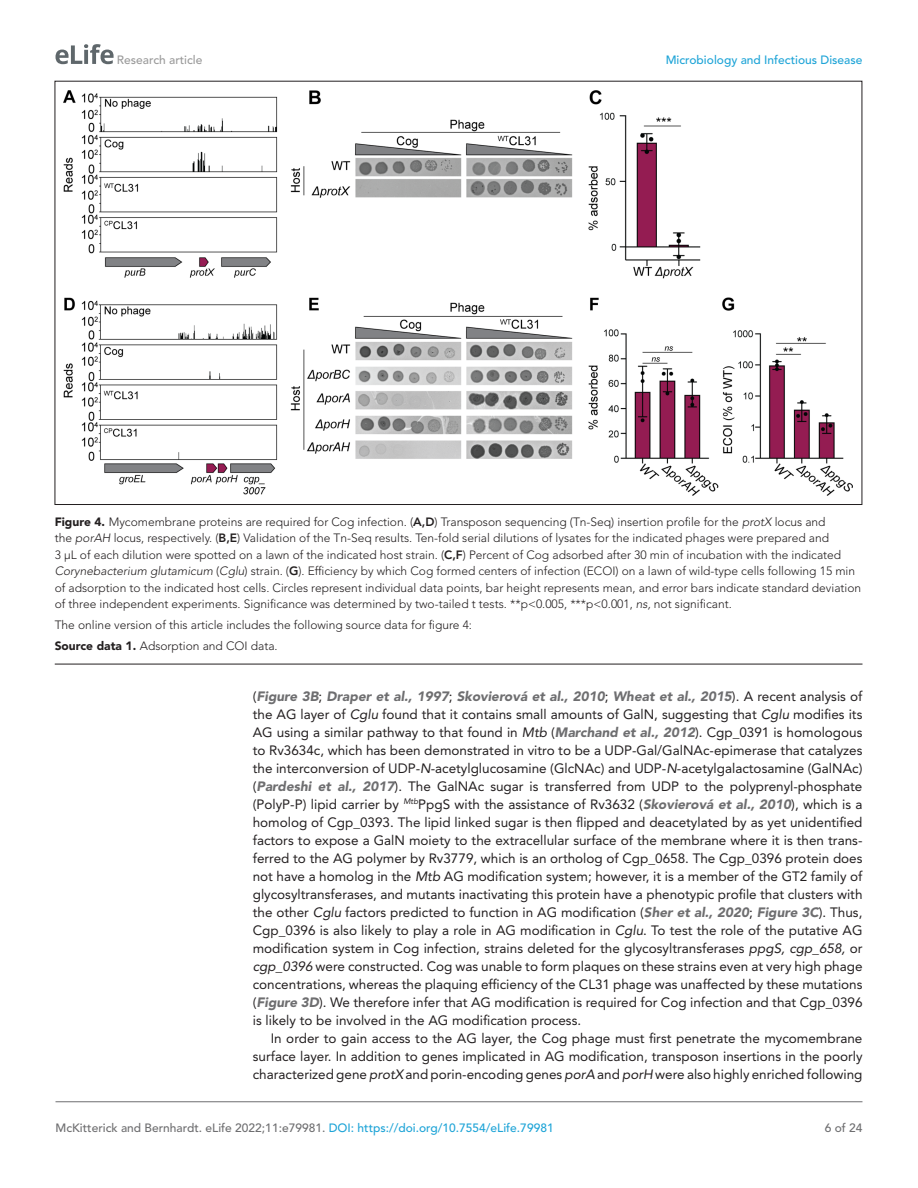
<style>
.page{position:relative;width:918px;height:1188px;background:#fff}
.page>*{position:absolute;margin:0;border:0;box-sizing:border-box;transform-origin:0 0}
.t1{font:13.5px/18px "Avenir LT Std";color:#231f20;text-align:justify}
.t2{font:300 12px/16.5px "Avenir LT Std";color:#231f20}
.t3{font:500 12px "Avenir LT Std";color:#6e6e70}
.t4{font:500 12px "Avenir LT Std";color:#1ea4d7}
.t5{font:500 12px "Avenir LT Std";color:#9a9a9a}
.s1{font-weight:900}
.s2{font-weight:800}
.s3{font-style:italic}
.s4{font-weight:900;font-style:italic;color:#6e6e70}
.s5{color:#1ea4d7}
</style>
<div class="page">
<svg style="left:56px;top:44px;width:58px;height:20px"></svg>
<hr style="left:56px;top:1101px;width:806px;height:1px;background:#6e6e70">
<hr style="left:55px;top:664px;width:807px;height:1px;background:#231f20">
<img style="left:64px;top:90px;width:789px;height:406px">
<p class="t5" style="left:117px;top:53px;width:87px">Research article</p>
<p class="t4" style="left:666px;top:53px;width:198px">Microbiology and Infectious Disease</p>
<p class="t2" style="left:55px;top:513px;width:808px"><span class="s1">Figure 4.</span> Mycomembrane proteins are required for Cog infection. (<span class="s2">A,D</span>) Transposon sequencing (Tn-Seq) insertion profile for the <span class="s3">protX</span> locus and<br>the <span class="s3">porAH</span> locus, respectively. (<span class="s2">B,E</span>) Validation of the Tn-Seq results. Ten-fold serial dilutions of lysates for the indicated phages were prepared and<br>3 µL of each dilution were spotted on a lawn of the indicated host strain. (<span class="s2">C,F</span>) Percent of Cog adsorbed after 30 min of incubation with the indicated <span class="s3">Corynebacterium glutamicum</span> (<span class="s3">Cglu</span>) strain. (<span class="s2">G</span>). Efficiency by which Cog formed centers of infection (ECOI) on a lawn of wild-type cells following 15 min of adsorption to the indicated host cells. Circles represent individual data points, bar height represents mean, and error bars indicate standard deviation of three independent experiments. Significance was determined by two-tailed t tests. **p&lt;0.005, ***p&lt;0.001, <span class="s3">ns,</span> not significant.</p>
<p class="t2" style="left:55px;top:615px;width:419px;line-height:21px">The online version of this article includes the following source data for figure 4:<br><span class="s1">Source data 1.</span> Adsorption and COI data.</p>
<p class="t1" style="left:253px;top:688px;width:611px">(<span class="s4">Figure 3B</span>; <span class="s4">Draper et al., 1997</span>; <span class="s4">Skovierová et al., 2010</span>; <span class="s4">Wheat et al., 2015</span>). A recent analysis of the AG layer of <span class="s3">Cglu</span> found that it contains small amounts of GalN, suggesting that <span class="s3">Cglu</span> modifies its AG using a similar pathway to that found in <span class="s3">Mtb</span> (<span class="s4">Marchand et al., 2012</span>). Cgp_0391 is homologous to Rv3634c, which has been demonstrated in vitro to be a UDP-Gal/GalNAc-epimerase that catalyzes the interconversion of UDP-<span class="s3">N</span>-acetylglucosamine (GlcNAc) and UDP-<span class="s3">N</span>-acetylgalactosamine (GalNAc) (<span class="s4">Pardeshi et al., 2017</span>). The GalNAc sugar is transferred from UDP to the polyprenyl-phosphate (PolyP-P) lipid carrier by <sup>Mtb</sup>PpgS with the assistance of Rv3632 (<span class="s4">Skovierová et al., 2010</span>), which is a homolog of Cgp_0393. The lipid linked sugar is then flipped and deacetylated by as yet unidentified factors to expose a GalN moiety to the extracellular surface of the membrane where it is then trans&shy;ferred to the AG polymer by Rv3779, which is an ortholog of Cgp_0658. The Cgp_0396 protein does not have a homolog in the <span class="s3">Mtb</span> AG modification system; however, it is a member of the GT2 family of glycosyltransferases, and mutants inactivating this protein have a phenotypic profile that clusters with the other <span class="s3">Cglu</span> factors predicted to function in AG modification (<span class="s4">Sher et al., 2020</span>; <span class="s4">Figure 3C</span>). Thus, Cgp_0396 is also likely to play a role in AG modification in <span class="s3">Cglu</span>. To test the role of the putative AG modification system in Cog infection, strains deleted for the glycosyltransferases <span class="s3">ppgS, cgp_658,</span> or <span class="s3">cgp_0396</span> were constructed. Cog was unable to form plaques on these strains even at very high phage concentrations, whereas the plaquing efficiency of the CL31 phage was unaffected by these mutations (<span class="s4">Figure 3D</span>). We therefore infer that AG modification is required for Cog infection and that Cgp_0396 is likely to be involved in the AG modification process.</p>
<p class="t1" style="left:253px;top:1030px;width:611px;text-indent:18px">In order to gain access to the AG layer, the Cog phage must first penetrate the mycomembrane surface layer. In addition to genes implicated in AG modification, transposon insertions in the poorly characterized gene <span class="s3">protX</span> and porin-encoding genes <span class="s3">porA</span> and <span class="s3">porH</span> were also highly enriched following</p>
<p class="t3" style="left:56px;top:1121px;width:500px">McKitterick and Bernhardt. eLife 2022;11:e79981. <span class="s5">DOI: https://doi.org/10.7554/eLife.79981</span></p>
<p class="t3" style="left:825px;top:1121px;width:39px">6 of 24</p>
</div>
